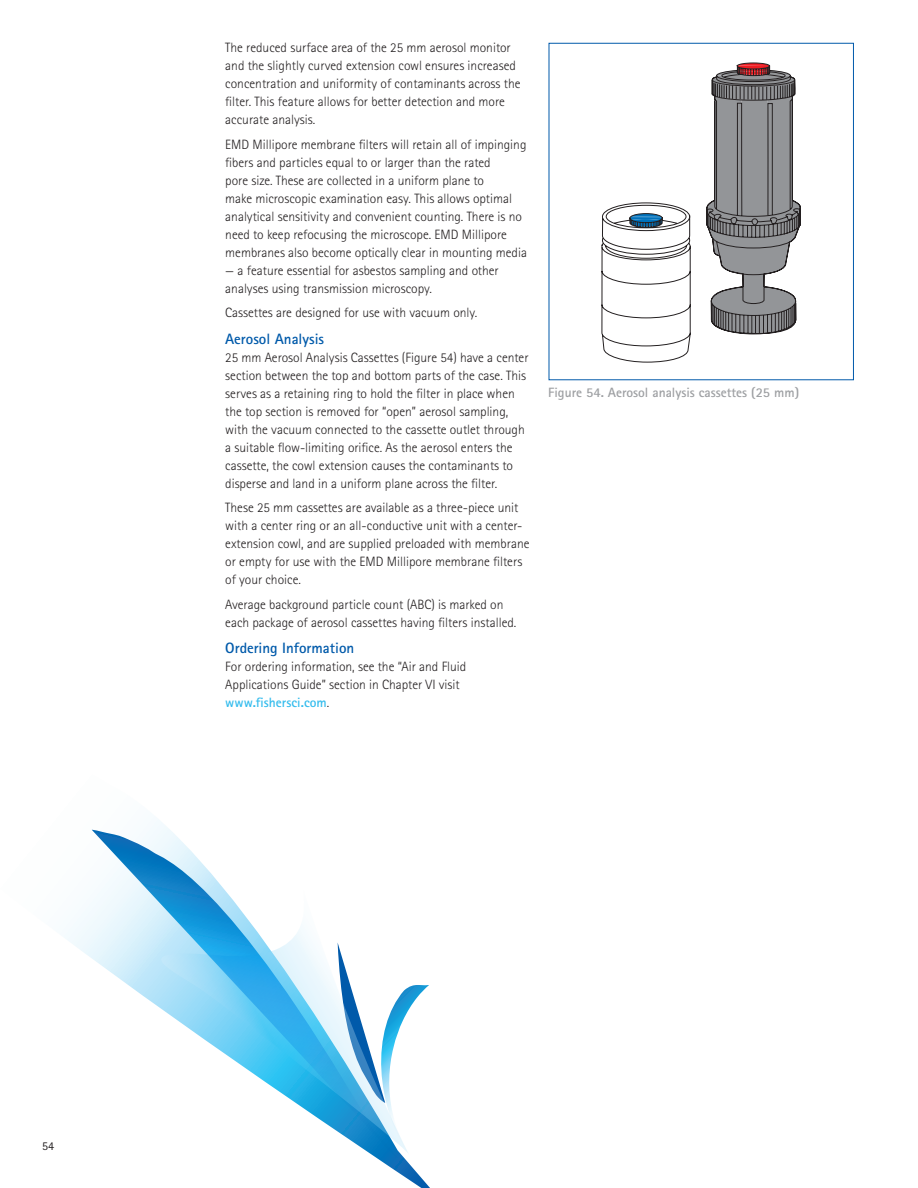
<style>
.page{position:relative;width:918px;height:1188px;background:#fff}
.page>*{position:absolute;margin:0;border:0;box-sizing:border-box;transform-origin:0 0}
.t1{font:700 15px "Merck Sans Serif Pro";color:#015aaa}
.t2{font:300 13.5px/18px "Merck Sans Serif Pro";color:#231f20}
.t3{font:700 13.5px "Merck Sans Serif Pro";color:#9d9fa2}
.t4{font:12px "Merck Sans Serif Pro";color:#231f20}
.s1{font-weight:700;color:#34bced}
</style>
<div class="page">
<svg style="left:634px;top:63px;width:167px;height:276px"></svg>
<svg style="left:602px;top:203px;width:88px;height:159px"></svg>
<div style="left:549px;top:43px;width:305px;height:337px;border:1px solid #015aaa"></div>
<svg style="left:64px;top:819px;width:366px;height:369px"></svg>
<svg style="left:406px;top:942px;width:23px;height:220px"></svg>
<svg style="left:92px;top:830px;width:314px;height:338px"></svg>
<p class="t2" style="left:225px;top:38px;width:297px">The reduced surface area of the 25 mm aerosol monitor and the slightly curved extension cowl ensures increased concentration and uniformity of contaminants across the filter. This feature allows for better detection and more accurate analysis.</p>
<p class="t2" style="left:225px;top:135px;width:303px">EMD Millipore membrane filters will retain all of impinging fibers and particles equal to or larger than the rated<br>pore size. These are collected in a uniform plane to<br>make microscopic examination easy. This allows optimal analytical sensitivity and convenient counting. There is no need to keep refocusing the microscope. EMD Millipore membranes also become optically clear in mounting media</p>
<p class="t2" style="left:225px;top:261px;width:275px">— a feature essential for asbestos sampling and other analyses using transmission microscopy.</p>
<p class="t2" style="left:225px;top:304px;width:254px">Cassettes are designed for use with vacuum only.</p>
<p class="t1" style="left:225px;top:329px;width:100px">Aerosol Analysis</p>
<p class="t2" style="left:225px;top:348px;width:305px">25 mm Aerosol Analysis Cassettes (Figure 54) have a center section between the top and bottom parts of the case. This serves as a retaining ring to hold the filter in place when the top section is removed for “open” aerosol sampling, with the vacuum connected to the cassette outlet through a suitable flow-limiting orifice. As the aerosol enters the cassette, the cowl extension causes the contaminants to disperse and land in a uniform plane across the filter.</p>
<p class="t2" style="left:225px;top:499px;width:306px">These 25 mm cassettes are available as a three-piece unit with a center ring or an all-conductive unit with a center&shy;extension cowl, and are supplied preloaded with membrane or empty for use with the EMD Millipore membrane filters of your choice.</p>
<p class="t2" style="left:225px;top:596px;width:293px">Average background particle count (ABC) is marked on each package of aerosol cassettes having filters installed.</p>
<p class="t1" style="left:225px;top:639px;width:131px">Ordering Information</p>
<p class="t2" style="left:225px;top:658px;width:243px">For ordering information, see the “Air and Fluid<br>Applications Guide” section in Chapter VI visit <span class="s1">www.fishersci.com</span>.</p>
<p class="t3" style="left:548px;top:384px;width:252px">Figure 54. Aerosol analysis cassettes (25 mm)</p>
<p class="t4" style="left:42px;top:1139px;width:13px">54</p>
</div>
